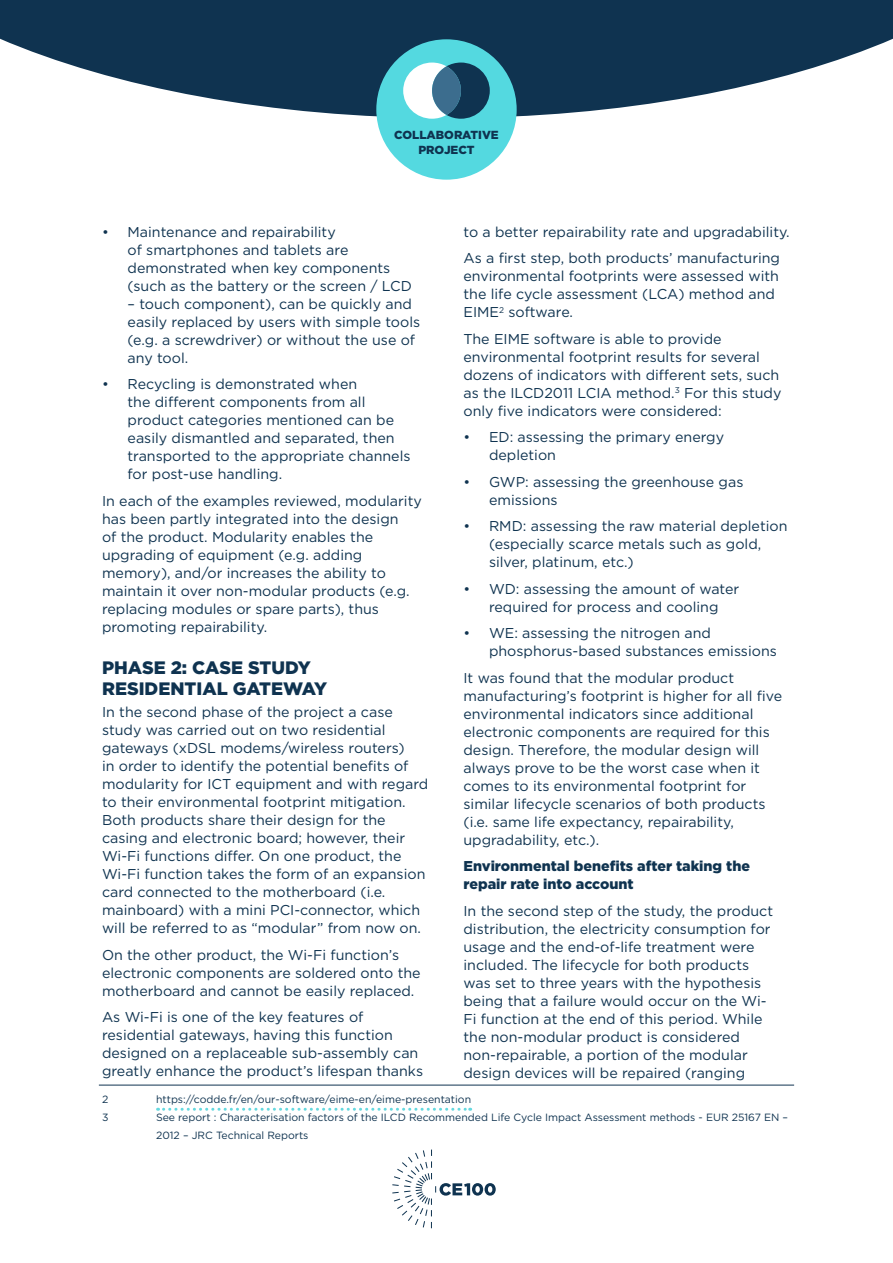
<style>
.page{position:relative;width:893px;height:1263px;background:#fff}
.page>*{position:absolute;margin:0;border:0;box-sizing:border-box;transform-origin:0 0}
.t1{font:900 18px/21px "Gotham";color:#0f3350}
.t2{font:14.25px/18px "Gotham";color:#0f3350}
.t3{font:900 14.25px/18px "Gotham";color:#0f3350}
.t4{font:900 11.7px/14.1px "Gotham";color:#0f3350;text-align:center}
.t5{font:10.5px/18px "Gotham";color:#0f3350}
</style>
<div class="page">
<svg style="left:0;top:0;width:893px;height:117px;fill:#0f3350"></svg>
<div style="left:376px;top:39px;width:141px;height:141px;background:#54d9e0;border-radius:50%"></div>
<svg style="left:403px;top:63px;width:87px;height:56px"></svg>
<div style="left:432px;top:66px;width:29px;height:49px;background:#3c6d8e;border-radius:50%"></div>
<svg style="left:392px;top:1149px;width:104px;height:79px"></svg>
<hr style="left:99px;top:1085px;width:695px;height:1px;background:#0f3350">
<svg style="left:158px;top:1108px;width:313px;height:3px"></svg>
<p class="t4" style="left:394px;top:128px;width:106px">COLLABORATIVE<br>PROJECT</p>
<p class="t2" style="left:128px;top:222px;width:286px;text-indent:-26px">• Maintenance and repairability<br>of smartphones and tablets are demonstrated when key components (such as the battery or the screen / LCD</p>
<p class="t2" style="left:128px;top:294px;width:294px">– touch component), can be quickly and easily replaced by users with simple tools (e.g. a screwdriver) or without the use of any tool.</p>
<p class="t2" style="left:128px;top:375px;width:284px;text-indent:-26px">• Recycling is demonstrated when<br>the different components from all product categories mentioned can be easily dismantled and separated, then transported to the appropriate channels for post-use handling.</p>
<p class="t2" style="left:102px;top:491px;width:321px">In each of the examples reviewed, modularity has been partly integrated into the design<br>of the product. Modularity enables the upgrading of equipment (e.g. adding memory), and/or increases the ability to maintain it over non-modular products (e.g. replacing modules or spare parts), thus promoting repairability.</p>
<p class="t1" style="left:102px;top:657px;width:226px">PHASE 2: CASE STUDY<br>RESIDENTIAL GATEWAY</p>
<p class="t2" style="left:102px;top:703px;width:328px">In the second phase of the project a case study was carried out on two residential gateways (xDSL modems/wireless routers)<br>in order to identify the potential benefits of modularity for ICT equipment and with regard to their environmental footprint mitigation.<br>Both products share their design for the casing and electronic board; however, their Wi-Fi functions differ. On one product, the Wi-Fi function takes the form of an expansion card connected to the motherboard (i.e. mainboard) with a mini PCI-connector, which will be referred to as “modular” from now on.</p>
<p class="t2" style="left:102px;top:945px;width:320px">On the other product, the Wi-Fi function’s electronic components are soldered onto the motherboard and cannot be easily replaced.</p>
<p class="t2" style="left:102px;top:1008px;width:323px">As Wi-Fi is one of the key features of residential gateways, having this function designed on a replaceable sub-assembly can greatly enhance the product’s lifespan thanks</p>
<p class="t5" style="left:102px;top:1090px;width:8px">2</p>
<p class="t5" style="left:156px;top:1090px;width:317px">https://codde.fr/en/our-software/eime-en/eime-presentation</p>
<p class="t5" style="left:102px;top:1108px;width:8px">3</p>
<p class="t5" style="left:156px;top:1108px;width:634px">See report : Characterisation factors of the ILCD Recommended Life Cycle Impact Assessment methods - EUR 25167 EN –<br>2012 – JRC Technical Reports</p>
<p class="t2" style="left:463px;top:218px;width:328px;line-height:26.5px">to a better repairability rate and upgradability.<br>As a first step, both products’ manufacturing</p>
<p class="t2" style="left:463px;top:267px;width:317px">environmental footprints were assessed with the life cycle assessment (LCA) method and<br>EIME<sup>2</sup> software.</p>
<p class="t2" style="left:463px;top:329px;width:319px">The EIME software is able to provide environmental footprint results for several dozens of indicators with different sets, such as the ILCD2011 LCIA method.<sup>3</sup> For this study only five indicators were considered:</p>
<p class="t2" style="left:489px;top:428px;width:237px;text-indent:-26px">• ED: assessing the primary energy depletion</p>
<p class="t2" style="left:489px;top:472px;width:256px;text-indent:-26px">• GWP: assessing the greenhouse gas emissions</p>
<p class="t2" style="left:489px;top:517px;width:300px;text-indent:-26px">• RMD: assessing the raw material depletion (especially scarce metals such as gold, silver, platinum, etc.)</p>
<p class="t2" style="left:463px;top:579px;width:277px;text-align:center">• WD: assessing the amount of water required for process and cooling</p>
<p class="t2" style="left:489px;top:624px;width:289px;text-indent:-26px">• WE: assessing the nitrogen and phosphorus-based substances emissions</p>
<p class="t2" style="left:463px;top:668px;width:320px">It was found that the modular product manufacturing’s footprint is higher for all five environmental indicators since additional electronic components are required for this design. Therefore, the modular design will always prove to be the worst case when it comes to its environmental footprint for similar lifecycle scenarios of both products (i.e. same life expectancy, repairability, upgradability, etc.).</p>
<p class="t3" style="left:463px;top:857px;width:288px">Environmental benefits after taking the repair rate into account</p>
<p class="t2" style="left:463px;top:901px;width:311px">In the second step of the study, the product distribution, the electricity consumption for usage and the end-of-life treatment were included. The lifecycle for both products was set to three years with the hypothesis being that a failure would occur on the Wi-Fi function at the end of this period. While the non-modular product is considered non-repairable, a portion of the modular design devices will be repaired (ranging</p>
</div>
